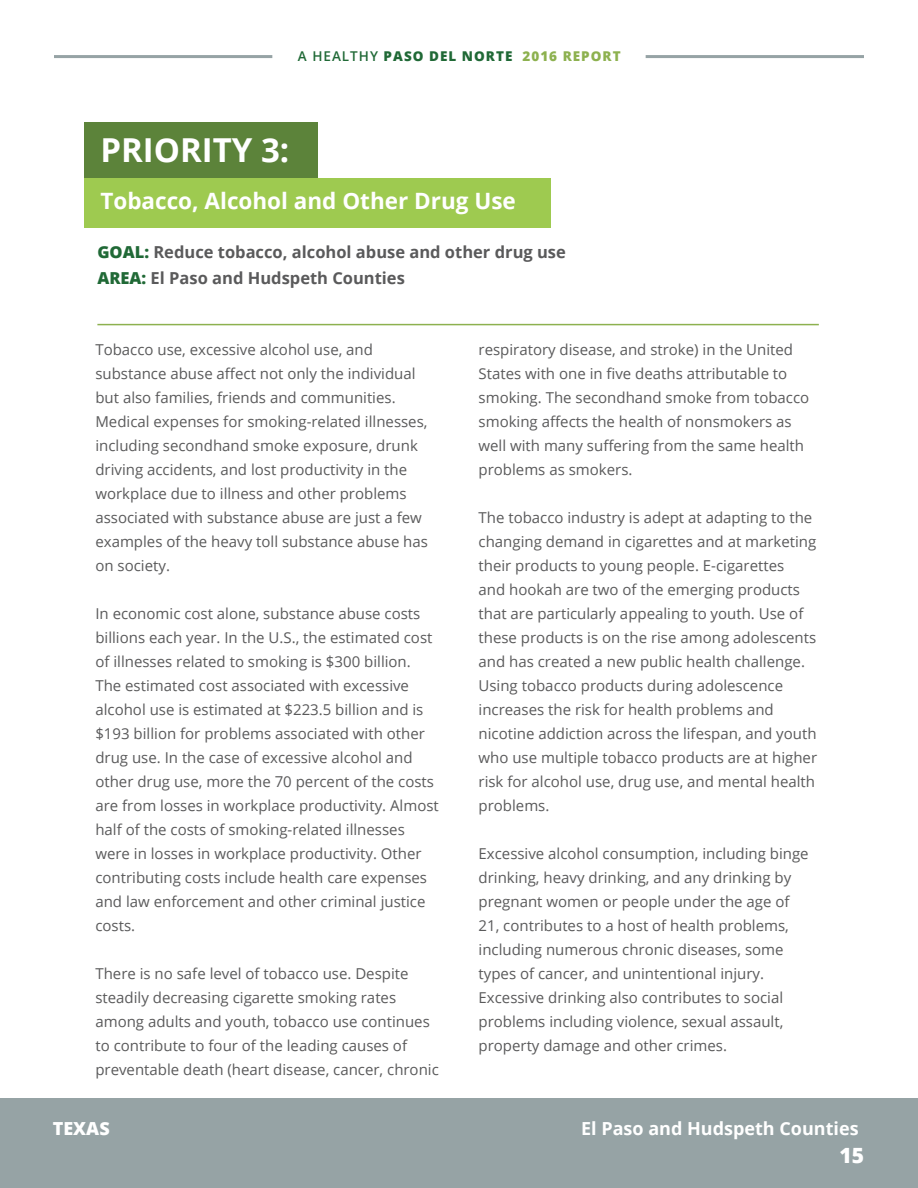
<style>
.page{position:relative;width:918px;height:1188px;background:#fff}
.page>*{position:absolute;margin:0;border:0;box-sizing:border-box;transform-origin:0 0}
.t1{font:700 33px "Open Sans";color:#fff}
.t2{font:700 22.5px "Open Sans";color:#fff}
.t3{font:800 21px "Open Sans";color:#fff}
.t4{font:700 18px "Open Sans";color:#fff}
.t5{font:800 18px "Open Sans";color:#fff}
.t6{font:700 16.5px/25.5px "Open Sans";color:#5a5a5b}
.t7{font:15px/24px "Open Sans";color:#5a5a5b}
.t8{font:800 13.5px "Open Sans";letter-spacing:.075em;color:#206936}
.s1{font-weight:600}
.s2{color:#8db14f}
.s3{font-weight:800;color:#206936}
</style>
<div class="page">
<hr style="left:0;top:1098px;width:4px;height:90px;background:#96a3a5">
<div style="left:2px;top:1098px;width:916px;height:90px;background:#96a3a5"></div>
<hr style="left:54px;top:55px;width:218px;height:3px;background:#96a3a5">
<hr style="left:646px;top:55px;width:218px;height:3px;background:#96a3a5">
<div style="left:84px;top:123px;width:234px;height:55px;background:#5c833a"></div>
<div style="left:84px;top:178px;width:467px;height:49px;background:#9eca50"></div>
<hr style="left:97px;top:324px;width:722px;height:1px;background:#8db14f">
<p class="t8" style="left:298px;top:46px;width:324px"><span class="s1">A HEALTHY</span> PASO DEL NORTE <span class="s2">2016 REPORT</span></p>
<h1 class="t1" style="left:100px;top:127px;width:190px">PRIORITY 3:</h1>
<h2 class="t2" style="left:100px;top:185px;width:417px">Tobacco, Alcohol and Other Drug Use</h2>
<p class="t6" style="left:97px;top:239px;width:470px"><span class="s3">GOAL:</span> Reduce tobacco, alcohol abuse and other drug use<br><span class="s3">AREA:</span> El Paso and Hudspeth Counties</p>
<p class="t7" style="left:95px;top:338px;width:334px">Tobacco use, excessive alcohol use, and substance abuse affect not only the individual but also families, friends and communities.<br>Medical expenses for smoking-related illnesses, including secondhand smoke exposure, drunk driving accidents, and lost productivity in the workplace due to illness and other problems associated with substance abuse are just a few examples of the heavy toll substance abuse has on society.</p>
<p class="t7" style="left:95px;top:602px;width:345px">In economic cost alone, substance abuse costs billions each year. In the U.S., the estimated cost of illnesses related to smoking is $300 billion.<br>The estimated cost associated with excessive alcohol use is estimated at $223.5 billion and is $193 billion for problems associated with other drug use. In the case of excessive alcohol and other drug use, more the 70 percent of the costs are from losses in workplace productivity. Almost half of the costs of smoking-related illnesses were in losses in workplace productivity. Other contributing costs include health care expenses and law enforcement and other criminal justice costs.</p>
<p class="t7" style="left:95px;top:962px;width:345px">There is no safe level of tobacco use. Despite steadily decreasing cigarette smoking rates among adults and youth, tobacco use continues to contribute to four of the leading causes of preventable death (heart disease, cancer, chronic</p>
<p class="t7" style="left:479px;top:338px;width:332px">respiratory disease, and stroke) in the United States with one in five deaths attributable to smoking. The secondhand smoke from tobacco smoking affects the health of nonsmokers as well with many suffering from the same health problems as smokers.</p>
<p class="t7" style="left:479px;top:506px;width:340px">The tobacco industry is adept at adapting to the changing demand in cigarettes and at marketing their products to young people. E-cigarettes<br>and hookah are two of the emerging products that are particularly appealing to youth. Use of these products is on the rise among adolescents and has created a new public health challenge.<br>Using tobacco products during adolescence increases the risk for health problems and nicotine addiction across the lifespan, and youth who use multiple tobacco products are at higher risk for alcohol use, drug use, and mental health problems.</p>
<p class="t7" style="left:479px;top:842px;width:332px">Excessive alcohol consumption, including binge drinking, heavy drinking, and any drinking by pregnant women or people under the age of 21, contributes to a host of health problems, including numerous chronic diseases, some types of cancer, and unintentional injury.<br>Excessive drinking also contributes to social problems including violence, sexual assault, property damage and other crimes.</p>
<p class="t5" style="left:53px;top:1115px;width:58px">TEXAS</p>
<p class="t4" style="left:581px;top:1116px;width:279px">El Paso and Hudspeth Counties</p>
<h3 class="t3" style="left:840px;top:1140px;width:26px">15</h3>
</div>
